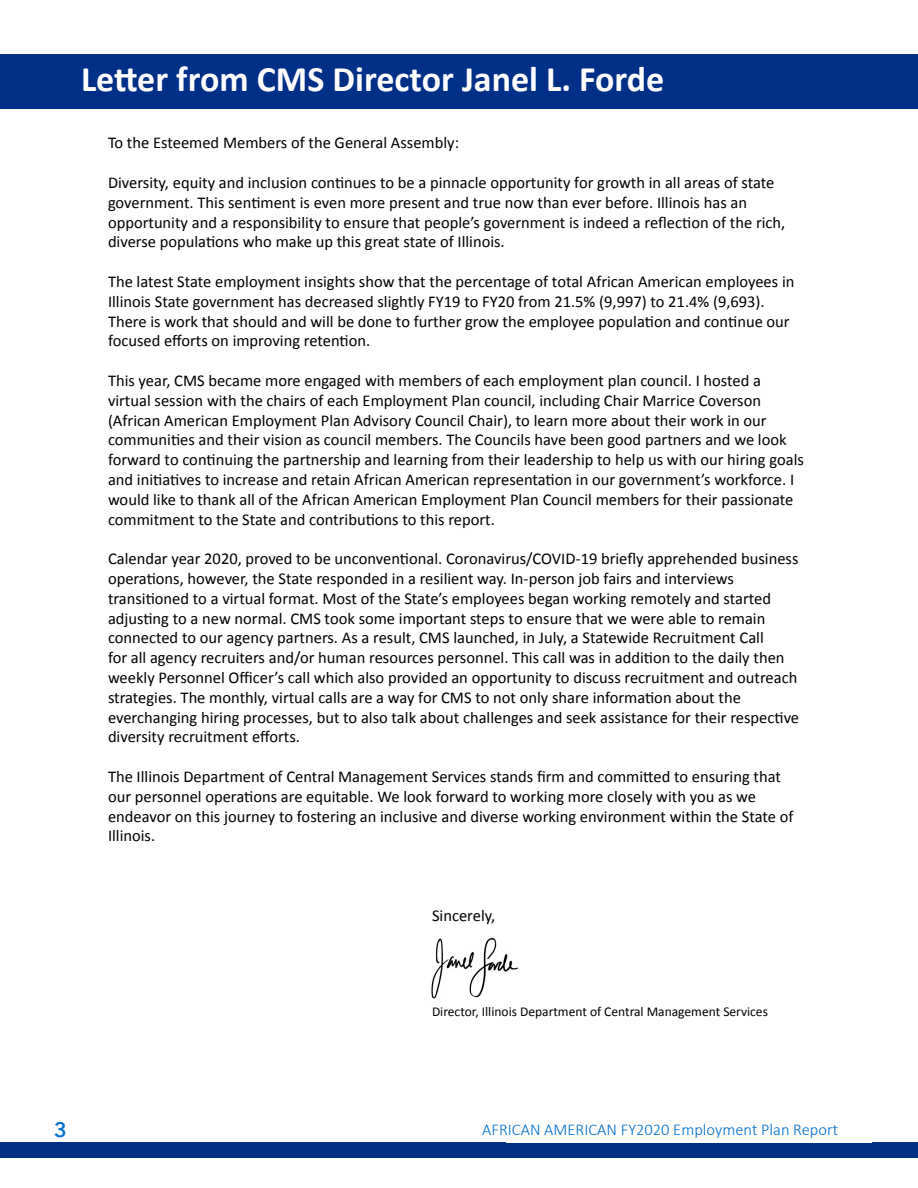
<style>
.page{position:relative;width:918px;height:1188px;background:#fff}
.page>*{position:absolute;margin:0;border:0;box-sizing:border-box;transform-origin:0 0}
.t1{font:700 36px "Calibri";color:#fff}
.t2{font:600 21px "Avenir Next";color:#0070ce}
.t3{font:16.5px/19.8px "Calibri";color:#000}
.t4{font:300 16.5px "Calibri";color:#0070ce}
.t5{font:200 15px "Avenir Next";color:#0070ce}
.t6{font:13.5px "Calibri";color:#000}
</style>
<div class="page">
<div style="left:0;top:1142px;width:918px;height:15px;background:#002f87"></div>
<div style="left:0;top:54px;width:918px;height:55px;background:#002f87"></div>
<img style="left:431px;top:937px;width:88px;height:62px">
<p class="t1" style="left:81px;top:56px;width:585px">Letter from CMS Director Janel L. Forde</p>
<p class="t3" style="left:108px;top:133px;width:353px">To the Esteemed Members of the General Assembly:</p>
<p class="t3" style="left:108px;top:173px;width:668px">Diversity, equity and inclusion continues to be a pinnacle opportunity for growth in all areas of state</p>
<p class="t3" style="left:108px;top:193px;width:641px">government. This sentiment is even more present and true now than ever before. Illinois has an</p>
<p class="t3" style="left:108px;top:212px;width:679px">opportunity and a responsibility to ensure that people’s government is indeed a reflection of the rich,</p>
<p class="t3" style="left:108px;top:232px;width:398px">diverse populations who make up this great state of Illinois.</p>
<p class="t3" style="left:108px;top:272px;width:688px">The latest State employment insights show that the percentage of total African American employees in</p>
<p class="t3" style="left:108px;top:292px;width:658px">Illinois State government has decreased slightly FY19 to FY20 from 21.5% (9,997) to 21.4% (9,693).</p>
<p class="t3" style="left:108px;top:311px;width:683px">There is work that should and will be done to further grow the employee population and continue our</p>
<p class="t3" style="left:108px;top:331px;width:264px">focused efforts on improving retention.</p>
<p class="t3" style="left:108px;top:371px;width:655px">This year, CMS became more engaged with members of each employment plan council. I hosted a</p>
<p class="t3" style="left:108px;top:391px;width:655px">virtual session with the chairs of each Employment Plan council, including Chair Marrice Coverson</p>
<p class="t3" style="left:108px;top:410px;width:660px">(African American Employment Plan Advisory Council Chair), to learn more about their work in our</p>
<p class="t3" style="left:108px;top:430px;width:680px">communities and their vision as council members. The Councils have been good partners and we look</p>
<p class="t3" style="left:108px;top:450px;width:697px">forward to continuing the partnership and learning from their leadership to help us with our hiring goals</p>
<p class="t3" style="left:108px;top:470px;width:688px">and initiatives to increase and retain African American representation in our government’s workforce. I</p>
<p class="t3" style="left:108px;top:490px;width:687px">would like to thank all of the African American Employment Plan Council members for their passionate</p>
<p class="t3" style="left:108px;top:509px;width:388px">commitment to the State and contributions to this report.</p>
<p class="t3" style="left:108px;top:549px;width:692px">Calendar year 2020, proved to be unconventional. Coronavirus/COVID-19 briefly apprehended business</p>
<p class="t3" style="left:108px;top:569px;width:627px">operations, however, the State responded in a resilient way. In-person job fairs and interviews</p>
<p class="t3" style="left:108px;top:589px;width:665px">transitioned to a virtual format. Most of the State’s employees began working remotely and started</p>
<p class="t3" style="left:108px;top:608px;width:659px">adjusting to a new normal. CMS took some important steps to ensure that we were able to remain</p>
<p class="t3" style="left:108px;top:628px;width:657px">connected to our agency partners. As a result, CMS launched, in July, a Statewide Recruitment Call</p>
<p class="t3" style="left:108px;top:648px;width:678px">for all agency recruiters and/or human resources personnel. This call was in addition to the daily then</p>
<p class="t3" style="left:108px;top:668px;width:691px">weekly Personnel Officer’s call which also provided an opportunity to discuss recruitment and outreach</p>
<p class="t3" style="left:108px;top:688px;width:693px">strategies. The monthly, virtual calls are a way for CMS to not only share information about the everchanging hiring processes, but to also talk about challenges and seek assistance for their respective</p>
<p class="t3" style="left:108px;top:727px;width:193px">diversity recruitment efforts.</p>
<p class="t3" style="left:108px;top:767px;width:675px">The Illinois Department of Central Management Services stands firm and committed to ensuring that</p>
<p class="t3" style="left:108px;top:787px;width:650px">our personnel operations are equitable. We look forward to working more closely with you as we</p>
<p class="t3" style="left:108px;top:806px;width:687px">endeavor on this journey to fostering an inclusive and diverse working environment within the State of</p>
<p class="t3" style="left:108px;top:826px;width:49px">Illinois.</p>
<p class="t3" style="left:432px;top:905px;width:65px">Sincerely,</p>
<p class="t6" style="left:432px;top:1003px;width:337px">Director, Illinois Department of Central Management Services</p>
<p class="t2" style="left:54px;top:1112px;width:14px">3</p>
<p class="t5" style="left:520px;top:1116px;width:345px">HISPANIC/LATINX FY2020 Employment Plan Report</p>
<p class="t4" style="left:482px;top:1120px;width:357px">AFRICAN AMERICAN FY2020 Employment Plan Report</p>
</div>
